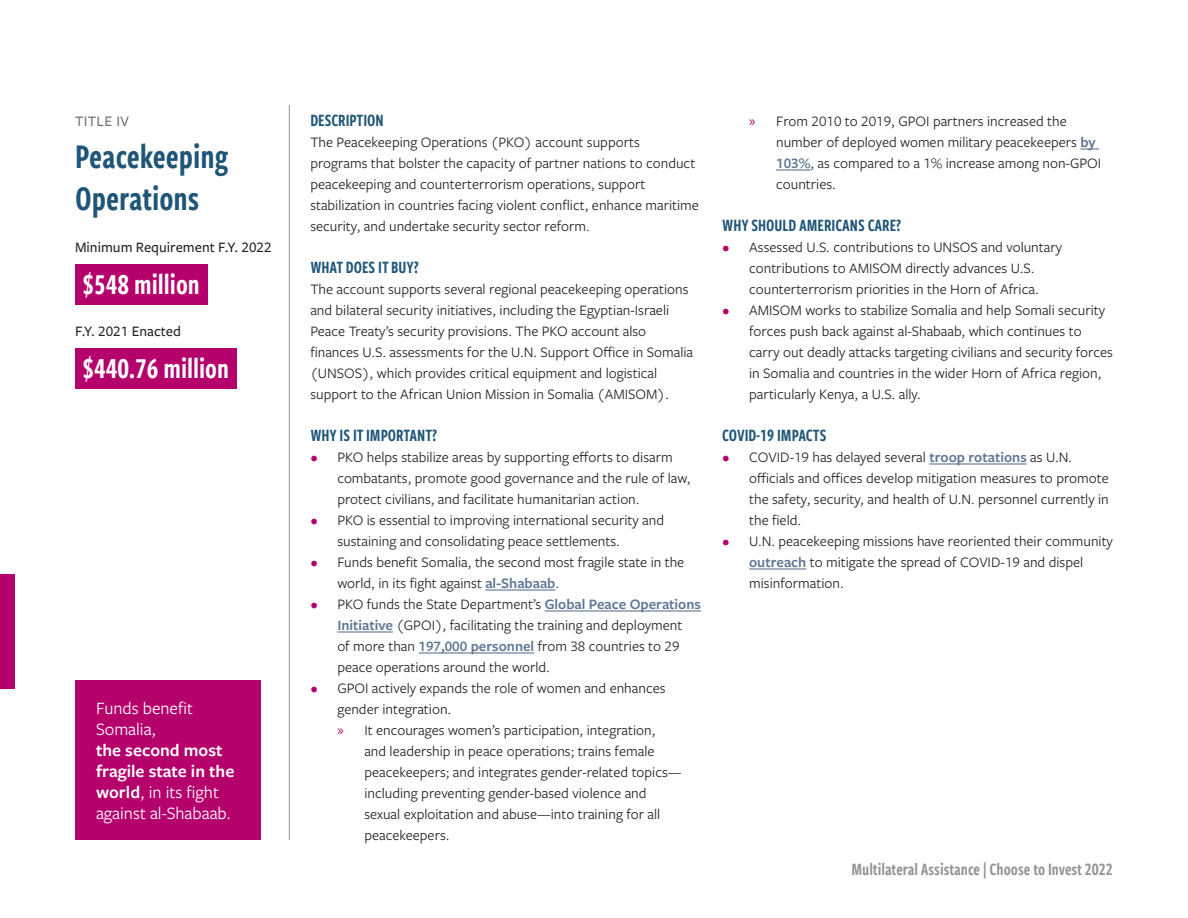
<style>
.page{position:relative;width:1188px;height:918px;background:#fff}
.page>*{position:absolute;margin:0;border:0;box-sizing:border-box;transform-origin:0 0}
.Account_title{font:36px/42px "Freight Sans Cmp Pro Semi";color:#1f5678}
.Funding_amount_acai{font:30px "Freight Sans Cmp Pro Semi";color:#fff}
.Callout_white{font:18px/21px "Freight Sans Pro";color:#fff}
.Head_1{font:18px "Freight Sans Cmp Pro Semi";color:#1f5678}
.t1{font:18px "Freight Sans Cmp Pro Semi";color:#939598}
.Body{font:15px/21px "Freight Sans Pro";color:#282126}
.Minimum_requirement{font:500 15px "Freight Sans Pro";color:#282126}
.Mini_title{font:500 15px "Freight Sans Pro";letter-spacing:.025em;color:#756970}
.s1{font-weight:600}
.s2{color:#b4016c}
.s3{font-weight:600;color:#5f7895}
.s4{font-family:"Myriad Pro";color:#b4016c}
</style>
<div class="page">
<hr style="left:289px;top:105px;width:1px;height:735px;background:#939598">
<hr style="left:485px;top:589px;width:70px;height:2px;background:#5f7895">
<hr style="left:545px;top:610px;width:156px;height:2px;background:#5f7895">
<hr style="left:337px;top:631px;width:56px;height:2px;background:#5f7895">
<hr style="left:419px;top:652px;width:115px;height:2px;background:#5f7895">
<svg style="left:1080px;top:148px;width:19px;height:2px"></svg>
<hr style="left:776px;top:169px;width:34px;height:2px;background:#5f7895">
<hr style="left:929px;top:463px;width:98px;height:2px;background:#5f7895">
<hr style="left:749px;top:568px;width:57px;height:2px;background:#5f7895">
<div style="left:75px;top:264px;width:132px;height:40px;background:#b4016c"></div>
<div style="left:75px;top:348px;width:161px;height:40px;background:#b4016c"></div>
<div style="left:75px;top:681px;width:186px;height:159px;background:#b4016c"></div>
<div style="left:0;top:574px;width:15px;height:114px;background:#b4016c"></div>
<p class="Mini_title" style="left:75px;top:111px;width:55px">TITLE IV</p>
<p class="Account_title" style="left:75px;top:134px;width:155px">Peacekeeping<br>Operations</p>
<p class="Minimum_requirement" style="left:75px;top:237px;width:198px">Minimum Requirement F.Y. 2022</p>
<p class="Funding_amount_acai" style="left:82px;top:264px;width:119px">$548 million</p>
<p class="Minimum_requirement" style="left:75px;top:321px;width:108px">F.Y. 2021 Enacted</p>
<p class="Funding_amount_acai" style="left:82px;top:348px;width:148px">$440.76 million</p>
<p class="Callout_white" style="left:96px;top:697px;width:140px">Funds benefit<br>Somalia,<br><span class="s1">the second most fragile state in the world</span>, in its fight against al-Shabaab.</p>
<p class="Head_1" style="left:310px;top:108px;width:75px">DESCRIPTION</p>
<p class="Body" style="left:310px;top:131px;width:390px">The Peacekeeping Operations (PKO) account supports programs that bolster the capacity of partner nations to conduct peacekeeping and counterterrorism operations, support stabilization in countries facing violent conflict, enhance maritime security, and undertake security sector reform.</p>
<p class="Head_1" style="left:310px;top:255px;width:110px">WHAT DOES IT BUY?</p>
<p class="Body" style="left:310px;top:278px;width:384px">The account supports several regional peacekeeping operations and bilateral security initiatives, including the Egyptian-Israeli Peace Treaty’s security provisions. The PKO account also finances U.S. assessments for the U.N. Support Office in Somalia (UNSOS), which provides critical equipment and logistical support to the African Union Mission in Somalia (AMISOM).</p>
<p class="Head_1" style="left:310px;top:423px;width:129px">WHY IS IT IMPORTANT?</p>
<p class="Body" style="left:337px;top:446px;width:355px;text-indent:-27px"><span class="s2">•</span> PKO helps stabilize areas by supporting efforts to disarm combatants, promote good governance and the rule of law, protect civilians, and facilitate humanitarian action.</p>
<p class="Body" style="left:337px;top:509px;width:328px;text-indent:-27px"><span class="s2">•</span> PKO is essential to improving international security and sustaining and consolidating peace settlements.</p>
<p class="Body" style="left:337px;top:551px;width:349px;text-indent:-27px"><span class="s2">•</span> Funds benefit Somalia, the second most fragile state in the world, in its fight against <span class="s3">al-Shabaab</span>.</p>
<p class="Body" style="left:337px;top:593px;width:365px;text-indent:-27px"><span class="s2">•</span> PKO funds the State Department’s <span class="s3">Global Peace Operations Initiative</span> (GPOI), facilitating the training and deployment<br>of more than <span class="s3">197,000 personnel</span> from 38 countries to 29 peace operations around the world.</p>
<p class="Body" style="left:337px;top:677px;width:330px;text-indent:-27px"><span class="s2">•</span> GPOI actively expands the role of women and enhances gender integration.</p>
<p class="Body" style="left:364px;top:719px;width:319px;text-indent:-27px"><span class="s4">»</span> It encourages women’s participation, integration,<br>and leadership in peace operations; trains female peacekeepers; and integrates gender-related topics— including preventing gender-based violence and sexual exploitation and abuse—into training for all peacekeepers.</p>
<p class="Body" style="left:776px;top:110px;width:327px;text-indent:-27px"><span class="s4">»</span> From 2010 to 2019, GPOI partners increased the number of deployed women military peacekeepers <span class="s3">by 103%</span>, as compared to a 1% increase among non-GPOI countries.</p>
<p class="Head_1" style="left:722px;top:213px;width:181px">WHY SHOULD AMERICANS CARE?</p>
<p class="Body" style="left:722px;top:236px;width:342px;text-align:center"><span class="s2">•</span> Assessed U.S. contributions to UNSOS and voluntary contributions to AMISOM directly advances U.S. counterterrorism priorities in the Horn of Africa.</p>
<p class="Body" style="left:749px;top:299px;width:365px;text-indent:-27px"><span class="s2">•</span> AMISOM works to stabilize Somalia and help Somali security forces push back against al-Shabaab, which continues to carry out deadly attacks targeting civilians and security forces in Somalia and countries in the wider Horn of Africa region, particularly Kenya, a U.S. ally.</p>
<p class="Head_1" style="left:722px;top:423px;width:106px">COVID-19 IMPACTS</p>
<p class="Body" style="left:749px;top:446px;width:361px;text-indent:-27px"><span class="s2">•</span> COVID-19 has delayed several <span class="s3">troop rotations</span> as U.N. officials and offices develop mitigation measures to promote the safety, security, and health of U.N. personnel currently in the field.</p>
<p class="Body" style="left:749px;top:530px;width:365px;text-indent:-27px"><span class="s2">•</span> U.N. peacekeeping missions have reoriented their community <span class="s3">outreach</span> to mitigate the spread of COVID-19 and dispel misinformation.</p>
<p class="t1" style="left:852px;top:856px;width:263px">Multilateral Assistance | Choose to Invest 2022</p>
</div>
